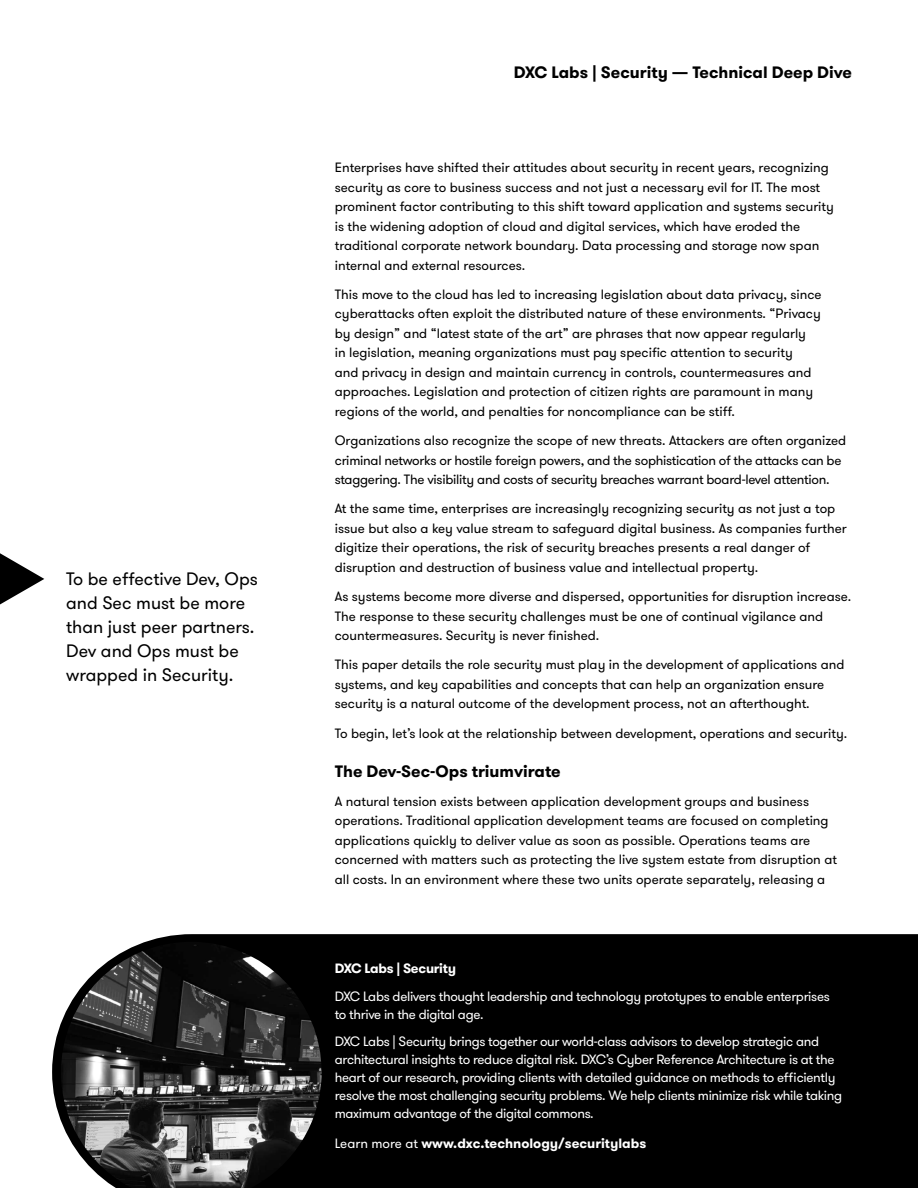
<style>
.page{position:relative;width:918px;height:1188px;background:#fff}
.page>*{position:absolute;margin:0;border:0;box-sizing:border-box;transform-origin:0 0}
.t1{font:18px/24px "GT Walsheim Pro";color:#000}
.t2{font:700 16.5px "GT Walsheim Pro";color:#000}
.t3{font:13.5px/19.5px "GT Walsheim Pro";color:#000}
.t4{font:13.5px/18px "GT Walsheim Pro";letter-spacing:-.025em;color:#fff}
.t5{font:13.5px/19.5px "GT Walsheim Pro";letter-spacing:-.02em;color:#000}
.t6{font:700 13.5px "GT Walsheim Pro";color:#fff}
.t7{font:700 13.5px "GT Walsheim Pro";letter-spacing:-.02em;color:#fff}
.s1{font-weight:400}
</style>
<div class="page">
<svg style="left:0;top:553px;width:44px;height:51px"></svg>
<div style="left:52px;top:934px;width:866px;height:254px;background:#000"></div>
<img style="left:61px;top:942px;width:261px;height:246px">
<h1 class="t1" style="left:66px;top:567px;width:193px">To be effective Dev, Ops and Sec must be more than just peer partners.<br>Dev and Ops must be wrapped in Security.</h1>
<p class="t2" style="left:514px;top:61px;width:340px">DXC Labs | Security — Technical Deep Dive</p>
<p class="t3" style="left:335px;top:158px;width:501px">Enterprises have shifted their attitudes about security in recent years, recognizing security as core to business success and not just a necessary evil for IT. The most prominent factor contributing to this shift toward application and systems security is the widening adoption of cloud and digital services, which have eroded the traditional corporate network boundary. Data processing and storage now span internal and external resources.</p>
<p class="t3" style="left:335px;top:285px;width:488px">This move to the cloud has led to increasing legislation about data privacy, since cyberattacks often exploit the distributed nature of these environments. “Privacy by design” and “latest state of the art” are phrases that now appear regularly<br>in legislation, meaning organizations must pay specific attention to security<br>and privacy in design and maintain currency in controls, countermeasures and approaches. Legislation and protection of citizen rights are paramount in many regions of the world, and penalties for noncompliance can be stiff.</p>
<p class="t5" style="left:335px;top:431px;width:513px">Organizations also recognize the scope of new threats. Attackers are often organized criminal networks or hostile foreign powers, and the sophistication of the attacks can be staggering. The visibility and costs of security breaches warrant board-level attention.</p>
<p class="t3" style="left:335px;top:499px;width:513px">At the same time, enterprises are increasingly recognizing security as not just a top issue but also a key value stream to safeguard digital business. As companies further digitize their operations, the risk of security breaches presents a real danger of disruption and destruction of business value and intellectual property.</p>
<p class="t3" style="left:335px;top:587px;width:518px">As systems become more diverse and dispersed, opportunities for disruption increase.<br>The response to these security challenges must be one of continual vigilance and countermeasures. Security is never finished.</p>
<p class="t3" style="left:335px;top:655px;width:511px">This paper details the role security must play in the development of applications and systems, and key capabilities and concepts that can help an organization ensure security is a natural outcome of the development process, not an afterthought.</p>
<p class="t3" style="left:335px;top:723px;width:514px">To begin, let’s look at the relationship between development, operations and security.</p>
<p class="t2" style="left:335px;top:760px;width:227px">The Dev-Sec-Ops triumvirate</p>
<p class="t3" style="left:335px;top:792px;width:504px">A natural tension exists between application development groups and business operations. Traditional application development teams are focused on completing applications quickly to deliver value as soon as possible. Operations teams are concerned with matters such as protecting the live system estate from disruption at all costs. In an environment where these two units operate separately, releasing a</p>
<p class="t7" style="left:335px;top:959px;width:123px">DXC Labs | Security</p>
<p class="t4" style="left:335px;top:987px;width:497px">DXC Labs delivers thought leadership and technology prototypes to enable enterprises to thrive in the digital age.</p>
<p class="t4" style="left:335px;top:1033px;width:509px">DXC Labs | Security brings together our world-class advisors to develop strategic and architectural insights to reduce digital risk. DXC’s Cyber Reference Architecture is at the heart of our research, providing clients with detailed guidance on methods to efficiently resolve the most challenging security problems. We help clients minimize risk while taking maximum advantage of the digital commons.</p>
<p class="t6" style="left:335px;top:1134px;width:313px"><span class="s1">Learn more at</span> www.dxc.technology/securitylabs</p>
</div>
